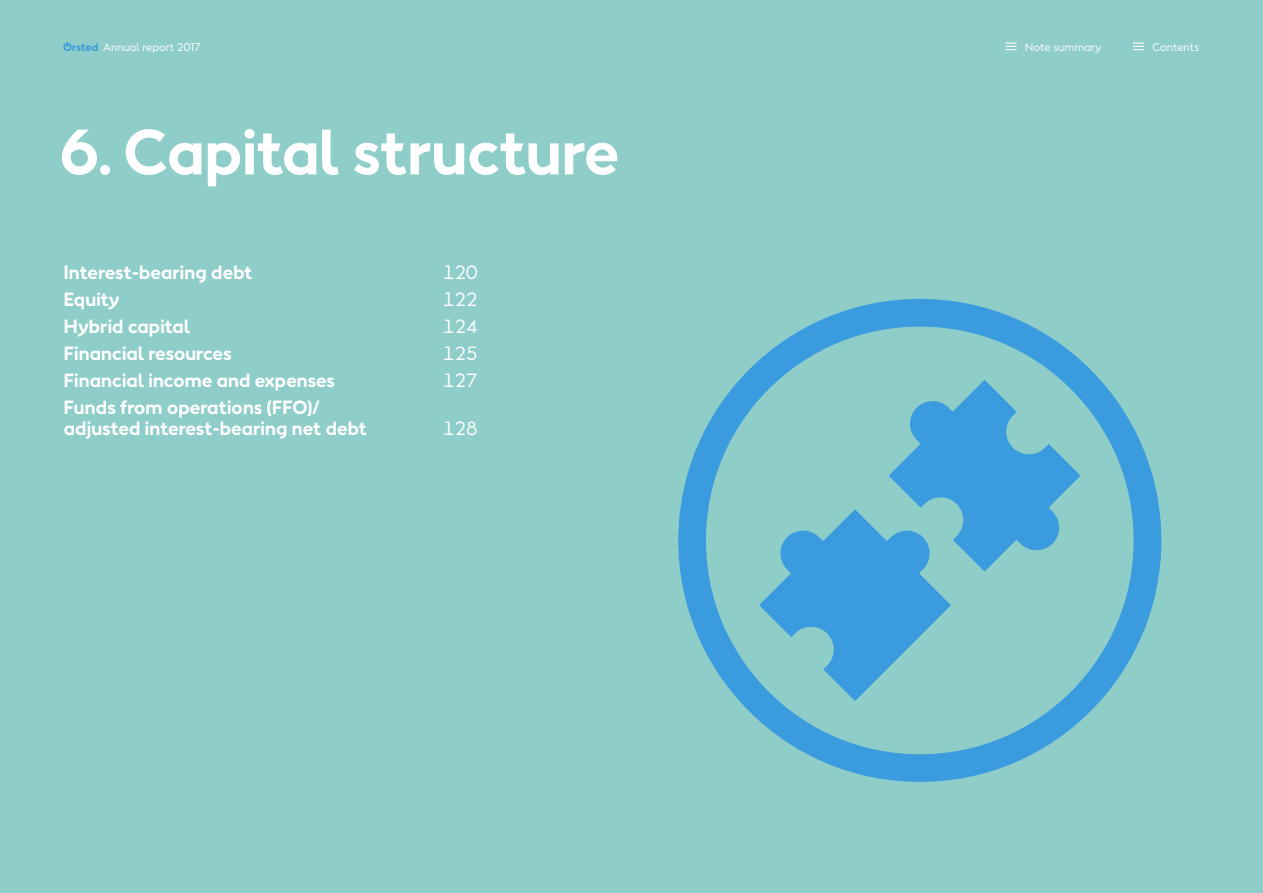
<style>
.page{position:relative;width:1263px;height:893px;background:#8ecdc8}
.page>*{position:absolute;margin:0;border:0;box-sizing:border-box;transform-origin:0 0}
.t1{font:700 60px "Orsted Sans";color:#fff}
.t2{font:700 18px/21px "Orsted Sans";letter-spacing:.01em;color:#fff}
.t3{font:18px "Orsted Sans";letter-spacing:.01em;color:#fff}
.t4{font:10.5px "Orsted Sans";letter-spacing:.015em;color:#fff}
.s1{font-weight:700;color:#3a9cde}
</style>
<div class="page">
<svg style="left:678px;top:299px;width:483px;height:483px"></svg>
<svg style="left:759px;top:380px;width:321px;height:321px"></svg>
<svg style="left:1133px;top:43px;width:11px;height:7px"></svg>
<svg style="left:1006px;top:43px;width:11px;height:7px"></svg>
<p class="t4" style="left:63px;top:40px;width:139px"><span class="s1">Ørsted</span> Annual report 2017</p>
<p class="t4" style="left:1025px;top:40px;width:78px">Note summary</p>
<p class="t4" style="left:1152px;top:40px;width:48px">Contents</p>
<h1 class="t1" style="left:60px;top:112px;width:560px">6. Capital structure</h1>
<p class="t2" style="left:64px;top:262px;width:190px">Interest-bearing debt</p>
<p class="t3" style="left:443px;top:260px;width:36px">120</p>
<p class="t2" style="left:64px;top:289px;width:57px">Equity</p>
<p class="t3" style="left:443px;top:287px;width:36px">122</p>
<p class="t2" style="left:64px;top:316px;width:128px">Hybrid capital</p>
<p class="t3" style="left:443px;top:314px;width:36px">124</p>
<p class="t2" style="left:64px;top:343px;width:169px">Financial resources</p>
<p class="t3" style="left:443px;top:341px;width:36px">125</p>
<p class="t2" style="left:64px;top:370px;width:273px">Financial income and expenses</p>
<p class="t3" style="left:443px;top:368px;width:36px">127</p>
<p class="t2" style="left:64px;top:397px;width:305px">Funds from operations (FFO)/ adjusted interest-bearing net debt</p>
<p class="t3" style="left:443px;top:416px;width:36px">128</p>
</div>
